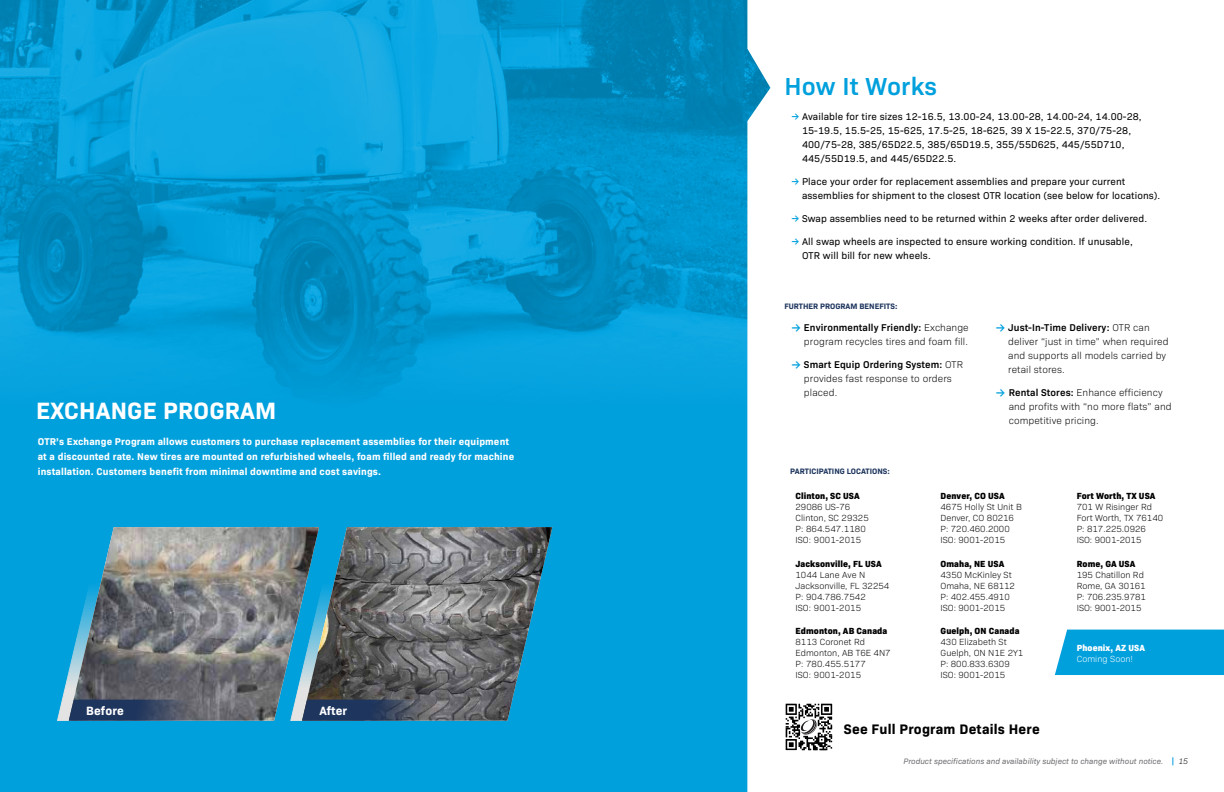
<style>
.page{position:relative;width:1224px;height:792px;background:#fff}
.page>*{position:absolute;margin:0;border:0;box-sizing:border-box;transform-origin:0 0}
.t1{font:600 25px "Bio Sans";letter-spacing:.01em;color:#00a0dd}
.t2{font:700 24px "Bio Sans";letter-spacing:.01em;color:#fff}
.t3{font:700 14px "Bio Sans";letter-spacing:.015em;color:#000}
.t4{font:700 12.2px "Bio Sans";letter-spacing:.01em;color:#fff}
.t5{font:10px/14px "Bio Sans";letter-spacing:.01em;color:#000}
.t6{font:300 10px/14px "Bio Sans";letter-spacing:.01em;color:#000}
.t7{font:700 10px/15px "Bio Sans";letter-spacing:.015em;color:#fff}
.t8{font:300 9px/11px "Bio Sans";color:#000}
.t9{font:800 9px "Bio Sans";letter-spacing:.01em;color:#000}
.t10{font:800 9px "Bio Sans";letter-spacing:.01em;color:#fff}
.t11{font:300 9px "Bio Sans";color:#fff}
.t12{font:italic 8px "Bio Sans";color:#6d6e71}
.t13{font:700 8px "Bio Sans";color:#1e355e}
.s1{font-weight:600;color:#00a0dd}
.s2{font-weight:600;font-size:12px;color:#00a0dd}
.s3{font-weight:600}
.s4{font-weight:700;font-style:normal;color:#00a0dd}
.s5{font-weight:300;color:#000}
</style>
<div class="page">
<div style="left:0;top:419px;width:748px;height:373px;background:#00a0dd"></div>
<img style="left:0;top:0;width:770px;height:419px">
<div style="left:1055px;top:630px;width:169px;height:45px;background:#00a0dd"></div>
<img style="left:190px;top:527px;width:94px;height:194px">
<svg style="left:51px;top:527px;width:139px;height:194px;background:#578194"></svg>
<svg style="left:552px;top:527px;width:7px;height:194px"></svg>
<img style="left:424px;top:527px;width:128px;height:194px">
<svg style="left:284px;top:527px;width:140px;height:194px;background:#566f7b"></svg>
<svg style="left:786px;top:704px;width:46px;height:46px"></svg>
<h2 class="t2" style="left:36px;top:392px;width:242px">EXCHANGE PROGRAM</h2>
<p class="t7" style="left:38px;top:433px;width:478px">OTR’s Exchange Program allows customers to purchase replacement assemblies for their equipment at a discounted rate. New tires are mounted on refurbished wheels, foam filled and ready for machine installation. Customers benefit from minimal downtime and cost savings.</p>
<p class="t4" style="left:86px;top:701px;width:39px">Before</p>
<p class="t4" style="left:319px;top:701px;width:29px">After</p>
<h1 class="t1" style="left:784px;top:67px;width:154px">How It Works</h1>
<p class="t5" style="left:802px;top:109px;width:341px;text-indent:-11px"><span class="s1">→</span> Available for tire sizes 12-16.5, 13.00-24, 13.00-28, 14.00-24, 14.00-28, 15-19.5, 15.5-25, 15-625, 17.5-25, 18-625, 39 X 15-22.5, 370/75-28, 400/75-28, 385/65D22.5, 385/65D19.5, 355/55D625, 445/55D710, 445/55D19.5, and 445/65D22.5.</p>
<p class="t5" style="left:802px;top:174px;width:360px;text-indent:-11px"><span class="s1">→</span> Place your order for replacement assemblies and prepare your current assemblies for shipment to the closest OTR location (see below for locations).</p>
<p class="t5" style="left:791px;top:211px;width:357px"><span class="s1">→</span> Swap assemblies need to be returned within 2 weeks after order delivered.</p>
<p class="t5" style="left:802px;top:234px;width:332px;text-indent:-11px"><span class="s1">→</span> All swap wheels are inspected to ensure working condition. If unusable,<br>OTR will bill for new wheels.</p>
<p class="t13" style="left:784px;top:300px;width:115px">FURTHER PROGRAM BENEFITS:</p>
<p class="t6" style="left:792px;top:320px;width:179px;text-align:right"><span class="s2">→</span> <span class="s3">Environmentally Friendly:</span> Exchange program recycles tires and foam fill.</p>
<p class="t6" style="left:804px;top:357px;width:160px;text-indent:-12px"><span class="s2">→</span> <span class="s3">Smart Equip Ordering System:</span> OTR provides fast response to orders placed.</p>
<p class="t13" style="left:790px;top:465px;width:101px">PARTICIPATING LOCATIONS:</p>
<p class="t6" style="left:1008px;top:320px;width:162px;text-indent:-12px"><span class="s2">→</span> <span class="s3">Just-In-Time Delivery:</span> OTR can deliver “just in time” when required and supports all models carried by retail stores.</p>
<p class="t6" style="left:1009px;top:385px;width:165px;text-indent:-13px"><span class="s2">→</span> <span class="s3">Rental Stores:</span> Enhance efficiency and profits with “no more flats” and competitive pricing.</p>
<p class="t9" style="left:795px;top:489px;width:66px">Clinton, SC USA</p>
<p class="t8" style="left:795px;top:501px;width:75px">29086 US-76<br>Clinton, SC 29325<br>P: 864.547.1180<br>ISO: 9001-2015</p>
<p class="t9" style="left:795px;top:557px;width:88px">Jacksonville, FL USA</p>
<p class="t8" style="left:795px;top:568px;width:95px">1044 Lane Ave N<br>Jacksonville, FL 32254<br>P: 904.786.7542<br>ISO: 9001-2015</p>
<p class="t9" style="left:795px;top:624px;width:93px">Edmonton, AB Canada</p>
<p class="t8" style="left:795px;top:636px;width:97px">8113 Coronet Rd<br>Edmonton, AB T6E 4N7<br>P: 780.455.5177<br>ISO: 9001-2015</p>
<p class="t9" style="left:940px;top:489px;width:66px">Denver, CO USA</p>
<p class="t8" style="left:940px;top:501px;width:83px">4675 Holly St Unit B<br>Denver, CO 80216<br>P: 720.460.2000<br>ISO: 9001-2015</p>
<p class="t9" style="left:940px;top:557px;width:65px">Omaha, NE USA</p>
<p class="t8" style="left:940px;top:568px;width:76px">4350 McKinley St<br>Omaha, NE 68112<br>P: 402.455.4910<br>ISO: 9001-2015</p>
<p class="t9" style="left:940px;top:624px;width:81px">Guelph, ON Canada</p>
<p class="t8" style="left:940px;top:636px;width:84px">430 Elizabeth St<br>Guelph, ON N1E 2Y1<br>P: 800.833.6309<br>ISO: 9001-2015</p>
<h3 class="t3" style="left:844px;top:719px;width:197px">See Full Program Details Here</h3>
<p class="t9" style="left:1077px;top:489px;width:80px">Fort Worth, TX USA</p>
<p class="t8" style="left:1077px;top:501px;width:88px">701 W Risinger Rd<br>Fort Worth, TX 76140<br>P: 817.225.0926<br>ISO: 9001-2015</p>
<p class="t9" style="left:1077px;top:557px;width:60px">Rome, GA USA</p>
<p class="t8" style="left:1077px;top:568px;width:71px">195 Chatillon Rd<br>Rome, GA 30161<br>P: 706.235.9781<br>ISO: 9001-2015</p>
<p class="t10" style="left:1077px;top:641px;width:70px">Phoenix, AZ USA</p>
<p class="t11" style="left:1077px;top:652px;width:58px">Coming Soon!</p>
<p class="t12" style="left:903px;top:755px;width:286px">Product specifications and availability subject to change without notice. <span class="s4">|</span> <span class="s5">15</span></p>
</div>
